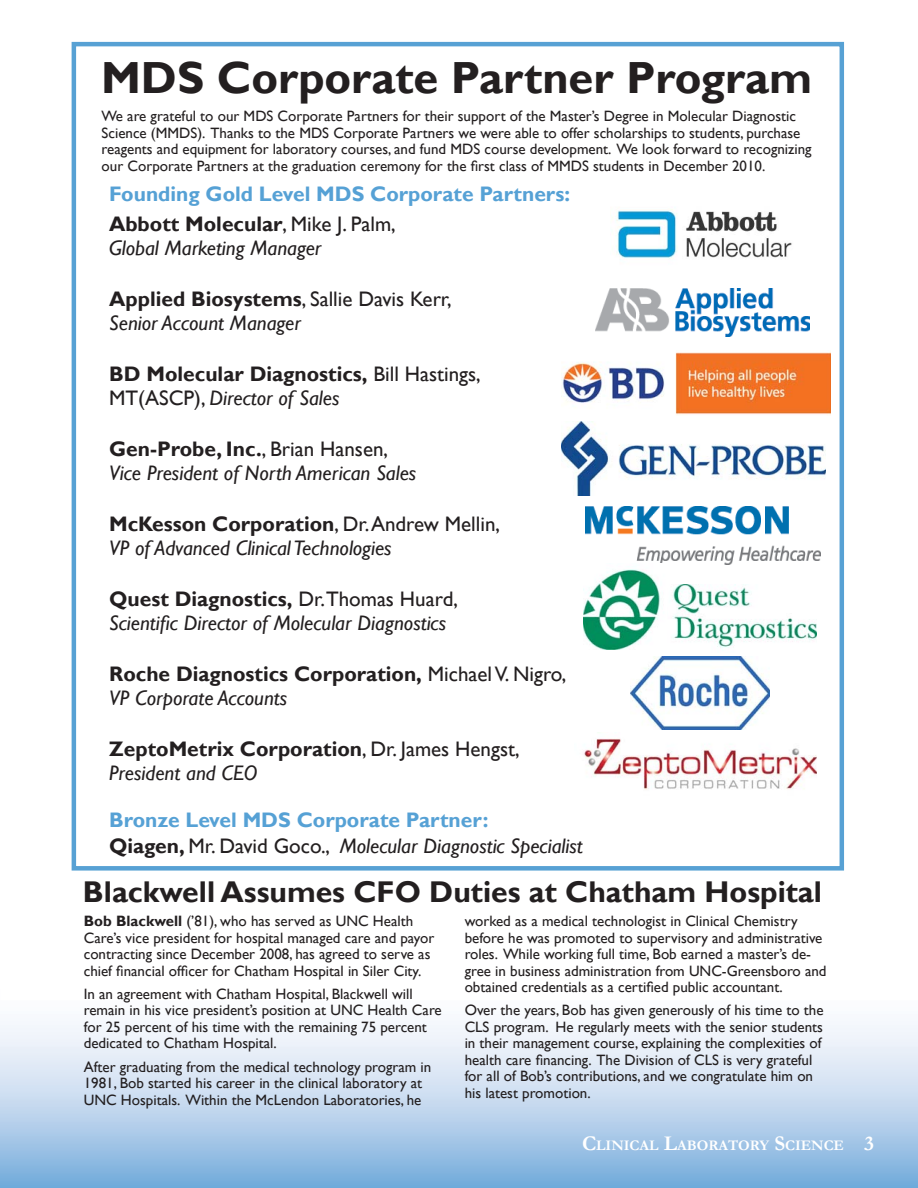
<style>
.page{position:relative;width:918px;height:1188px;background:#fff}
.page>*{position:absolute;margin:0;border:0;box-sizing:border-box;transform-origin:0 0}
.t1{font:700 45px "Gill Sans";color:#231f20}
.t2{font:700 30px "Gill Sans";color:#231f20}
.t3{font:italic 21px/24px "Gill Sans";color:#231f20}
.t4{font:700 21px/24px "Gill Sans";color:#231f20}
.t5{font:700 21px/30.8px "Gill Sans";color:#56a1d5}
.t6{font:15px/16.5px "Gill Sans";color:#231f20}
.t7{font:700 14.7px "Garamond";color:#fff}
.s1{color:#231f20}
.s2{font-weight:400;color:#231f20}
.s3{font-weight:700;font-style:normal}
.s4{font-style:normal}
.s5{font-weight:400}
.s6{font-weight:400;font-style:italic}
.s7{font-weight:400;font-style:italic;color:#231f20}
.s8{font-weight:700}
.s9{font-size:21px}
</style>
<div class="page">
<svg style="left:0;top:1025px;width:918px;height:163px;background:#bdd5ed"></svg>
<div style="left:72px;top:42px;width:772px;height:829px;border:4px solid #57a1d4"></div>
<img style="left:612px;top:209px;width:180px;height:50px">
<img style="left:584px;top:738px;width:232px;height:52px">
<img style="left:585px;top:507px;width:236px;height:58px">
<img style="left:561px;top:350px;width:270px;height:65px">
<img style="left:561px;top:422px;width:265px;height:73px">
<img style="left:595px;top:288px;width:215px;height:49px">
<img style="left:673px;top:585px;width:143px;height:63px">
<img style="left:584px;top:564px;width:82px;height:85px">
<img style="left:631px;top:657px;width:139px;height:73px">
<h1 class="t1" style="left:101px;top:51px;width:713px">MDS Corporate Partner Program</h1>
<p class="t6" style="left:102px;top:108px;width:712px">We are grateful to our MDS Corporate Partners for their support of the Master’s Degree in Molecular Diagnostic Science (MMDS). Thanks to the MDS Corporate Partners we were able to offer scholarships to students, purchase reagents and equipment for laboratory courses, and fund MDS course development. We look forward to recognizing our Corporate Partners at the graduation ceremony for the first class of MMDS students in December 2010.</p>
<h3 class="t5" style="left:109px;top:178px;width:462px">Founding Gold Level MDS Corporate Partners:<br><span class="s1">Abbott Molecular</span><span class="s2">, Mike J. Palm,</span></h3>
<h3 class="t3" style="left:109px;top:236px;width:214px">Global Marketing Manager</h3>
<h3 class="t3" style="left:109px;top:287px;width:344px"><span class="s3">Applied Biosystems</span><span class="s4">, Sallie Davis Kerr,<br></span>Senior Account Manager</h3>
<h3 class="t4" style="left:109px;top:362px;width:373px">BD Molecular Diagnostics, <span class="s5">Bill Hastings,<br>MT(ASCP),</span> <span class="s6">Director of Sales</span></h3>
<h3 class="t3" style="left:109px;top:437px;width:309px"><span class="s3">Gen-Probe, Inc.</span><span class="s4">, Brian Hansen,<br></span>Vice President of North American Sales</h3>
<h3 class="t3" style="left:109px;top:512px;width:392px"><span class="s3">McKesson Corporation</span><span class="s4">, Dr. Andrew Mellin,<br></span>VP of Advanced Clinical Technologies</h3>
<h3 class="t3" style="left:109px;top:587px;width:350px"><span class="s3">Quest Diagnostics,</span> <span class="s4">Dr.Thomas Huard,<br></span>Scientific Director of Molecular Diagnostics</h3>
<h3 class="t4" style="left:109px;top:662px;width:459px">Roche Diagnostics Corporation, <span class="s5">Michael V. Nigro,<br></span><span class="s6">VP Corporate Accounts</span></h3>
<h3 class="t4" style="left:109px;top:737px;width:412px">ZeptoMetrix Corporation<span class="s5">, Dr. James Hengst,<br></span><span class="s6">President and CEO</span></h3>
<h3 class="t5" style="left:109px;top:806px;width:475px;line-height:26.2px">Bronze Level MDS Corporate Partner:<br><span class="s1">Qiagen,</span> <span class="s2">Mr. David Goco.,</span> <span class="s7">Molecular Diagnostic Specialist</span></h3>
<h2 class="t2" style="left:83px;top:875px;width:741px">Blackwell Assumes CFO Duties at Chatham Hospital</h2>
<p class="t6" style="left:84px;top:913px;width:352px"><span class="s8">Bob Blackwell</span> (’81), who has served as UNC Health Care’s vice president for hospital managed care and payor contracting since December 2008, has agreed to serve as chief financial officer for Chatham Hospital in Siler City.</p>
<p class="t6" style="left:84px;top:985px;width:360px">In an agreement with Chatham Hospital, Blackwell will remain in his vice president’s position at UNC Health Care for 25 percent of his time with the remaining 75 percent dedicated to Chatham Hospital.</p>
<p class="t6" style="left:84px;top:1058px;width:349px">After graduating from the medical technology program in<br>1981, Bob started his career in the clinical laboratory at<br>UNC Hospitals. Within the McLendon Laboratories, he</p>
<p class="t6" style="left:465px;top:913px;width:363px">worked as a medical technologist in Clinical Chemistry before he was promoted to supervisory and administrative roles. While working full time, Bob earned a master’s de&shy;gree in business administration from UNC-Greensboro and obtained credentials as a certified public accountant.</p>
<p class="t6" style="left:465px;top:1002px;width:360px">Over the years, Bob has given generously of his time to the CLS program. He regularly meets with the senior students in their management course, explaining the complexities of health care financing. The Division of CLS is very grateful for all of Bob’s contributions, and we congratulate him on his latest promotion.</p>
<p class="t7" style="left:582px;top:1137px;width:294px"><span class="s9">C</span>LINICAL <span class="s9">L</span>ABORATORY <span class="s9">S</span>CIENCE <span class="s9">3</span></p>
</div>
